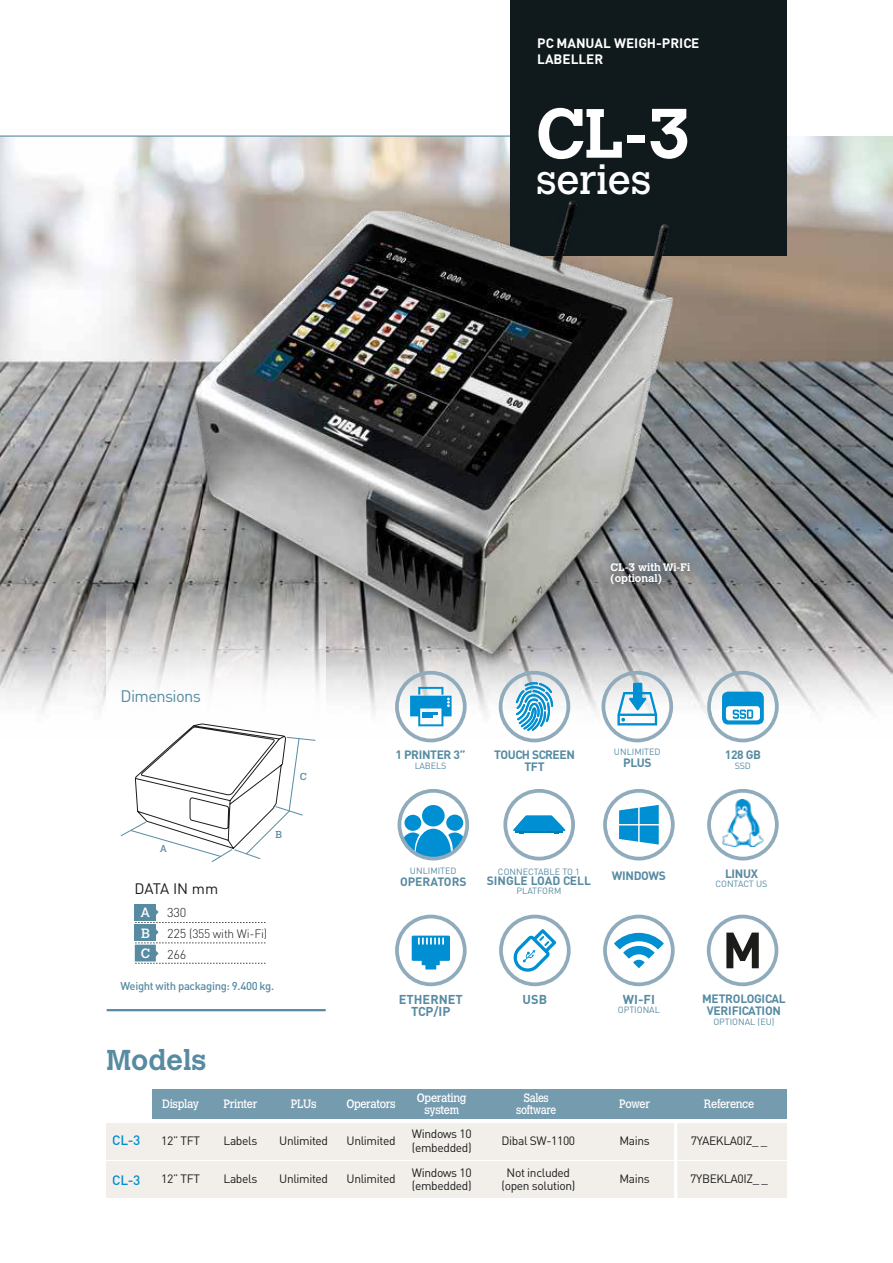
<style>
.page{position:relative;width:893px;height:1263px;background:#fff}
.page>*{position:absolute;margin:0;border:0;box-sizing:border-box;transform-origin:0 0}
.t1{font:700 69px "Calvert MT Std";color:#fff}
.t2{font:40.5px "Calvert MT Std";letter-spacing:-.01em;color:#fff}
.t3{font:700 28.5px "Calvert MT Std";color:#578ba2}
.t4{font:16.5px "DIN";letter-spacing:-.04em;color:#578ba2}
.t5{font:15px "DIN";letter-spacing:-.01em;color:#1c1c1b}
.t6{font:700 13.5px/16.2px "DIN";color:#fff}
.t7{font:500 13.5px "DIN";color:#008fd2}
.t8{font:13.35px/20.7px "Calvert MT Std";color:#fff}
.t9{font:700 12.75px/11.9px "DIN";color:#578ba2;text-align:center}
.t10{font:300 12.75px "DIN";letter-spacing:-.02em;color:#1c1c1b}
.t11{font:12px/13.2px "DIN";letter-spacing:-.03em;color:#1c1c1b}
.t12{font:700 12px/11.7px "DIN";letter-spacing:-.03em;color:#578ba2;text-align:center}
.t13{font:12px/12px "Calvert MT Std";letter-spacing:-.03em;color:#fff;text-align:center;scale:.9 1}
.t14{font:700 12px "DIN";color:#578ba2}
.t15{font:300 12px "DIN";letter-spacing:-.02em;color:#1c1c1b}
.t16{font:12px/12px "Calvert MT Std";letter-spacing:-.03em;color:#fff;text-align:center;scale:.85 1}
.t17{font:500 11.25px "DIN";letter-spacing:-.03em;color:#578ba2}
.t18{font:700 10.8px/11.7px "Calvert MT Std";color:#fff}
.t19{font:10.05px "Calvert MT Std";color:#578ba2}
.t20{font:9px "DIN";color:#578ba2}
.s1{font-size:12.75px}
.s2{font-size:11.85px}
</style>
<div class="page">
<img style="left:0;top:137px;width:893px;height:603px">
<hr style="left:0;top:135px;width:523px;height:2px;background:#578ba2">
<div style="left:510px;top:0;width:277px;height:255px;background:#10191c"></div>
<div style="left:107px;top:585px;width:219px;height:426px;background:#fff"></div>
<hr style="left:107px;top:1009px;width:219px;height:2px;background:#578ba2">
<div style="left:135px;top:904px;width:21px;height:17px;background:#578ba2"></div>
<div style="left:135px;top:924px;width:21px;height:17px;background:#578ba2"></div>
<svg style="left:156px;top:909px;width:3px;height:6px"></svg>
<svg style="left:135px;top:922px;width:130px;height:13px"></svg>
<svg style="left:135px;top:942px;width:130px;height:22px"></svg>
<svg style="left:120px;top:723px;width:196px;height:139px"></svg>
<svg style="left:400px;top:805px;width:67px;height:53px"></svg>
<div style="left:398px;top:789px;width:71px;height:71px;border:4px solid #90abbc;border-radius:50%"></div>
<div style="left:601px;top:671px;width:72px;height:71px;border:4px solid #90abbc;border-radius:50%"></div>
<svg style="left:617px;top:683px;width:40px;height:42px"></svg>
<div style="left:603px;top:915px;width:72px;height:71px;border:4px solid #90abbc;border-radius:50%"></div>
<svg style="left:614px;top:933px;width:50px;height:35px"></svg>
<div style="left:395px;top:915px;width:72px;height:71px;border:4px solid #90abbc;border-radius:50%"></div>
<svg style="left:412px;top:935px;width:38px;height:34px"></svg>
<div style="left:707px;top:915px;width:71px;height:71px;border:4px solid #90abbc;border-radius:50%"></div>
<svg style="left:726px;top:932px;width:33px;height:36px"></svg>
<div style="left:499px;top:915px;width:72px;height:71px;border:4px solid #90abbc;border-radius:50%"></div>
<svg style="left:514px;top:929px;width:42px;height:43px"></svg>
<svg style="left:410px;top:687px;width:42px;height:39px"></svg>
<div style="left:395px;top:671px;width:72px;height:71px;border:4px solid #90abbc;border-radius:50%"></div>
<svg style="left:513px;top:815px;width:53px;height:19px"></svg>
<div style="left:503px;top:789px;width:72px;height:71px;border:4px solid #90abbc;border-radius:50%"></div>
<div style="left:499px;top:671px;width:71px;height:71px;border:4px solid #90abbc;border-radius:50%"></div>
<svg style="left:516px;top:682px;width:37px;height:49px"></svg>
<div style="left:707px;top:671px;width:72px;height:71px;border:4px solid #90abbc;border-radius:50%"></div>
<div style="left:722px;top:692px;width:42px;height:32px;background:#008fd2;border-radius:6px"></div>
<div style="left:726px;top:706px;width:34px;height:14px;background:#fff;border-radius:3px"></div>
<svg style="left:733px;top:709px;width:20px;height:10px"></svg>
<div style="left:603px;top:789px;width:72px;height:71px;border:4px solid #90abbc;border-radius:50%"></div>
<svg style="left:619px;top:805px;width:40px;height:39px;background:#33a5da"></svg>
<div style="left:152px;top:1089px;width:635px;height:30px;background:#759baf"></div>
<div style="left:106px;top:1123px;width:681px;height:36px;background:#f2efea"></div>
<div style="left:106px;top:1162px;width:681px;height:36px;background:#f2efea"></div>
<hr style="left:674px;top:1121px;width:3px;height:82px;background:#fff">
<img style="left:176px;top:183px;width:512px;height:491px">
<div style="left:600px;top:551px;width:101px;height:44px;background:#1c1c1b;opacity:.75"></div>
<div style="left:707px;top:789px;width:72px;height:71px;border:4px solid #90abbc;border-radius:50%"></div>
<img style="left:719px;top:799px;width:47px;height:47px">
<p class="t6" style="left:537px;top:34px;width:163px">PC MANUAL WEIGH-PRICE<br>LABELLER</p>
<h1 class="t1" style="left:536px;top:90px;width:155px">CL-3</h1>
<h2 class="t2" style="left:536px;top:156px;width:117px">series</h2>
<h3 class="t4" style="left:121px;top:685px;width:82px">Dimensions</h3>
<p class="t19" style="left:300px;top:770px;width:8px">C</p>
<p class="t19" style="left:160px;top:843px;width:9px">A</p>
<p class="t19" style="left:275px;top:829px;width:8px">B</p>
<p class="t5" style="left:135px;top:879px;width:85px">DATA IN mm</p>
<p class="t8" style="left:141px;top:902px;width:11px">A<br>B</p>
<p class="t8" style="left:141px;top:943px;width:11px">C</p>
<p class="t10" style="left:167px;top:904px;width:21px">330</p>
<p class="t15" style="left:167px;top:926px;width:101px"><span class="s1">225</span> (355 with Wi-Fi)</p>
<p class="t10" style="left:167px;top:946px;width:21px">266</p>
<p class="t17" style="left:121px;top:978px;width:155px">Weight with packaging: 9.400 kg.</p>
<h3 class="t3" style="left:107px;top:1042px;width:101px">Models</h3>
<p class="t18" style="left:611px;top:561px;width:81px">CL-3 with Wi-Fi (optional)</p>
<p class="t12" style="left:395px;top:748px;width:71px">1 PRINTER 3”</p>
<p class="t20" style="left:415px;top:760px;width:33px">LABELS</p>
<p class="t20" style="left:614px;top:746px;width:48px">UNLIMITED</p>
<p class="t12" style="left:623px;top:757px;width:30px">PLUS</p>
<p class="t12" style="left:494px;top:748px;width:82px">TOUCH SCREEN<br>TFT</p>
<p class="t12" style="left:725px;top:748px;width:38px">128 GB</p>
<p class="t20" style="left:735px;top:760px;width:18px">SSD</p>
<p class="t20" style="left:410px;top:865px;width:48px">UNLIMITED</p>
<p class="t14" style="left:400px;top:873px;width:68px">OPERATORS</p>
<p class="t20" style="left:498px;top:866px;width:83px">CONNECTABLE TO 1</p>
<p class="t14" style="left:487px;top:873px;width:106px">SINGLE LOAD CELL</p>
<p class="t20" style="left:516px;top:885px;width:46px">PLATFORM</p>
<p class="t12" style="left:612px;top:870px;width:55px">WINDOWS</p>
<p class="t12" style="left:725px;top:867px;width:34px">LINUX</p>
<p class="t20" style="left:715px;top:878px;width:54px">CONTACT US</p>
<p class="t9" style="left:399px;top:993px;width:65px">ETHERNET<br>TCP/IP</p>
<p class="t12" style="left:702px;top:992px;width:85px">METROLOGICAL<br>VERIFICATIO<span class="s2">N</span></p>
<p class="t20" style="left:713px;top:1016px;width:63px">OPTIONAL (EU)</p>
<p class="t9" style="left:523px;top:993px;width:26px">USB</p>
<p class="t9" style="left:623px;top:993px;width:34px">WI-FI</p>
<p class="t20" style="left:618px;top:1004px;width:44px">OPTIONAL</p>
<p class="t7" style="left:112px;top:1132px;width:30px">CL-3</p>
<p class="t7" style="left:112px;top:1171px;width:30px">CL-3</p>
<p class="t13" style="left:162px;top:1098px;width:42px">Display</p>
<p class="t13" style="left:224px;top:1098px;width:39px">Printer</p>
<p class="t13" style="left:291px;top:1098px;width:30px">PLUs</p>
<p class="t13" style="left:346px;top:1098px;width:56px">Operators</p>
<p class="t13" style="left:417px;top:1092px;width:57px">Operating system</p>
<p class="t16" style="left:516px;top:1092px;width:48px">Sales software</p>
<p class="t13" style="left:619px;top:1098px;width:36px">Power</p>
<p class="t13" style="left:704px;top:1098px;width:57px">Reference</p>
<p class="t11" style="left:161px;top:1134px;width:40px">12” TFT</p>
<p class="t11" style="left:224px;top:1134px;width:35px">Labels</p>
<p class="t11" style="left:279px;top:1134px;width:51px">Unlimited</p>
<p class="t11" style="left:347px;top:1134px;width:51px">Unlimited</p>
<p class="t11" style="left:412px;top:1127px;width:61px">Windows 10 (embedded)</p>
<p class="t11" style="left:502px;top:1134px;width:75px">Dibal SW-1100</p>
<p class="t11" style="left:619px;top:1134px;width:32px">Mains</p>
<p class="t11" style="left:691px;top:1134px;width:78px">7YAEKLA0IZ_ _</p>
<p class="t11" style="left:161px;top:1172px;width:40px">12” TFT</p>
<p class="t11" style="left:224px;top:1172px;width:35px">Labels</p>
<p class="t11" style="left:279px;top:1172px;width:51px">Unlimited</p>
<p class="t11" style="left:347px;top:1172px;width:51px">Unlimited</p>
<p class="t11" style="left:412px;top:1165px;width:61px">Windows 10 (embedded)</p>
<p class="t11" style="left:501px;top:1165px;width:75px;text-align:center">Not included (open solution)</p>
<p class="t11" style="left:619px;top:1172px;width:32px">Mains</p>
<p class="t11" style="left:690px;top:1172px;width:79px">7YBEKLA0IZ_ _</p>
</div>
